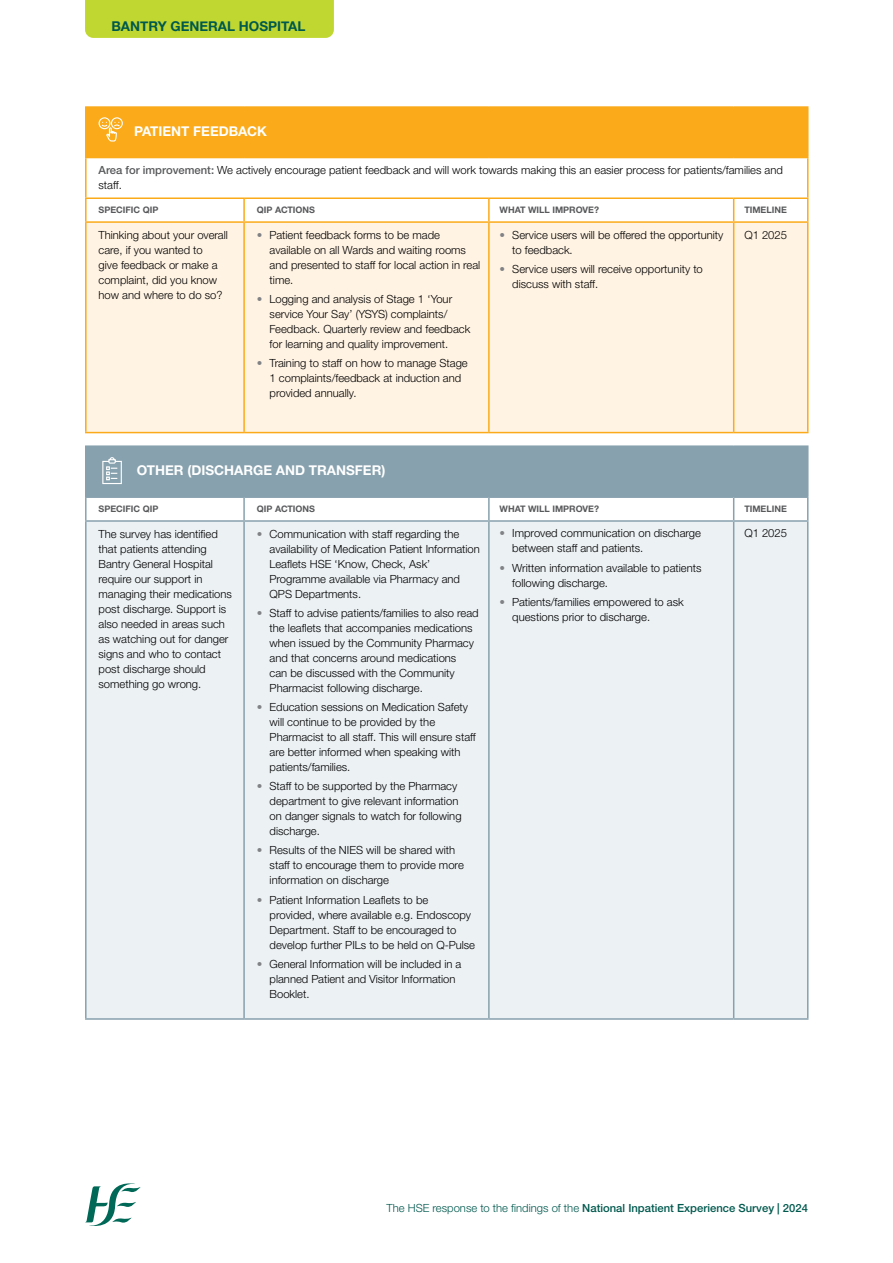
<style>
.page{position:relative;width:893px;height:1263px;background:#fff}
.page>*{position:absolute;margin:0;border:0;box-sizing:border-box;transform-origin:0 0}
.t1{font:700 13.5px "Helvetica Neue LTW1 G";color:#fff}
.t2{font:700 13.5px "Helvetica Neue";color:#00594e}
.t3{font:300 11.25px/15px "Helvetica Neue LTW1 G";color:#000}
.t4{font:500 11.25px "Helvetica Neue LTW1 G";color:#00594e}
.t5{font:700 9px "Helvetica Neue LTW1 G";color:#58595b}
.s1{font-weight:500;color:#58595b}
.s2{font-weight:700;color:#808285}
.s3{font-weight:300}
</style>
<div class="page">
<svg style="left:85px;top:1183px;width:56px;height:43px"></svg>
<div style="left:85px;top:0;width:249px;height:38px;background:#bfd730"></div>
<div style="left:86px;top:107px;width:722px;height:51px;background:#fbaa19"></div>
<svg style="left:86px;top:158px;width:722px;height:362px"></svg>
<div style="left:87px;top:223px;width:720px;height:209px;background:#fff3e3"></div>
<div style="left:86px;top:446px;width:722px;height:51px;background:#87a1ae"></div>
<div style="left:87px;top:522px;width:720px;height:496px;background:#ecf1f4"></div>
<hr style="left:85px;top:498px;width:2px;height:22px;background:#87a1ae">
<hr style="left:243px;top:498px;width:2px;height:22px;background:#87a1ae">
<hr style="left:488px;top:498px;width:2px;height:22px;background:#87a1ae">
<svg style="left:733px;top:498px;width:1px;height:22px"></svg>
<svg style="left:807px;top:498px;width:1px;height:22px"></svg>
<hr style="left:243px;top:522px;width:2px;height:496px;background:#87a1ae">
<hr style="left:488px;top:522px;width:2px;height:496px;background:#87a1ae">
<hr style="left:733px;top:522px;width:1px;height:496px;background:#87a1ae">
<hr style="left:807px;top:522px;width:1px;height:496px;background:#87a1ae">
<hr style="left:85px;top:520px;width:159px;height:2px;background:#87a1ae">
<hr style="left:85px;top:522px;width:2px;height:496px;background:#87a1ae">
<hr style="left:244px;top:520px;width:245px;height:2px;background:#87a1ae">
<hr style="left:489px;top:520px;width:245px;height:2px;background:#87a1ae">
<hr style="left:734px;top:520px;width:74px;height:2px;background:#87a1ae">
<hr style="left:85px;top:1018px;width:159px;height:2px;background:#87a1ae">
<hr style="left:244px;top:1018px;width:245px;height:2px;background:#87a1ae">
<hr style="left:489px;top:1018px;width:245px;height:2px;background:#87a1ae">
<hr style="left:734px;top:1018px;width:74px;height:2px;background:#87a1ae">
<hr style="left:85px;top:445px;width:159px;height:2px;background:#87a1ae">
<hr style="left:85px;top:447px;width:2px;height:49px;background:#87a1ae">
<hr style="left:244px;top:445px;width:245px;height:2px;background:#87a1ae">
<hr style="left:489px;top:445px;width:245px;height:2px;background:#87a1ae">
<hr style="left:734px;top:445px;width:74px;height:2px;background:#87a1ae">
<hr style="left:85px;top:496px;width:159px;height:2px;background:#87a1ae">
<hr style="left:244px;top:496px;width:245px;height:2px;background:#87a1ae">
<hr style="left:489px;top:496px;width:245px;height:2px;background:#87a1ae">
<hr style="left:734px;top:496px;width:74px;height:2px;background:#87a1ae">
<hr style="left:85px;top:106px;width:159px;height:2px;background:#fbaa19">
<hr style="left:85px;top:108px;width:2px;height:49px;background:#fbaa19">
<hr style="left:244px;top:106px;width:245px;height:2px;background:#fbaa19">
<hr style="left:489px;top:106px;width:245px;height:2px;background:#fbaa19">
<hr style="left:734px;top:106px;width:74px;height:2px;background:#fbaa19">
<hr style="left:85px;top:157px;width:159px;height:1px;background:#fbaa19">
<hr style="left:85px;top:158px;width:2px;height:39px;background:#fbaa19">
<hr style="left:807px;top:158px;width:1px;height:39px;background:#fbaa19">
<hr style="left:85px;top:197px;width:159px;height:2px;background:#fbaa19">
<hr style="left:85px;top:199px;width:2px;height:22px;background:#fbaa19">
<hr style="left:244px;top:197px;width:245px;height:2px;background:#fbaa19">
<hr style="left:243px;top:199px;width:2px;height:22px;background:#fbaa19">
<hr style="left:489px;top:197px;width:245px;height:2px;background:#fbaa19">
<hr style="left:488px;top:199px;width:2px;height:22px;background:#fbaa19">
<hr style="left:734px;top:197px;width:74px;height:2px;background:#fbaa19">
<svg style="left:733px;top:199px;width:1px;height:22px"></svg>
<svg style="left:807px;top:199px;width:1px;height:22px"></svg>
<hr style="left:85px;top:221px;width:159px;height:2px;background:#fbaa19">
<hr style="left:85px;top:223px;width:2px;height:209px;background:#fbaa19">
<hr style="left:244px;top:221px;width:245px;height:2px;background:#fbaa19">
<hr style="left:243px;top:223px;width:2px;height:209px;background:#fbaa19">
<hr style="left:489px;top:221px;width:245px;height:2px;background:#fbaa19">
<hr style="left:488px;top:223px;width:2px;height:209px;background:#fbaa19">
<hr style="left:734px;top:221px;width:74px;height:2px;background:#fbaa19">
<hr style="left:733px;top:223px;width:1px;height:209px;background:#fbaa19">
<hr style="left:807px;top:223px;width:1px;height:209px;background:#fbaa19">
<hr style="left:85px;top:432px;width:159px;height:1px;background:#fbaa19">
<hr style="left:244px;top:432px;width:245px;height:1px;background:#fbaa19">
<hr style="left:489px;top:432px;width:245px;height:1px;background:#fbaa19">
<hr style="left:734px;top:432px;width:74px;height:1px;background:#fbaa19">
<svg style="left:98px;top:117px;width:25px;height:25px"></svg>
<svg style="left:102px;top:457px;width:20px;height:27px"></svg>
<p class="t2" style="left:111px;top:15px;width:196px">BANTRY GENERAL HOSPITAL</p>
<p class="t1" style="left:134px;top:122px;width:134px">PATIENT FEEDBACK</p>
<p class="t3" style="left:99px;top:163px;width:686px"><span class="s1">Area for improvement:</span> We actively encourage patient feedback and will work towards making this an easier process for patients/families and staff.</p>
<p class="t5" style="left:99px;top:204px;width:61px">SPECIFIC QIP</p>
<p class="t5" style="left:257px;top:204px;width:60px">QIP ACTIONS</p>
<p class="t5" style="left:499px;top:204px;width:101px">WHAT WILL IMPROVE?</p>
<p class="t5" style="left:744px;top:204px;width:44px">TIMELINE</p>
<p class="t3" style="left:99px;top:227px;width:131px">Thinking about your overall care, if you wanted to<br>give feedback or make a complaint, did you know how and where to do so?</p>
<p class="t3" style="left:270px;top:227px;width:212px;text-indent:-13px"><span class="s2">•</span> Patient feedback forms to be made available on all Wards and waiting rooms and presented to staff for local action in real time.</p>
<p class="t3" style="left:744px;top:227px;width:44px">Q1 2025</p>
<p class="t3" style="left:512px;top:227px;width:213px;text-indent:-13px"><span class="s2">•</span> Service users will be offered the opportunity to feedback.</p>
<p class="t3" style="left:512px;top:261px;width:192px;text-indent:-13px"><span class="s2">•</span> Service users will receive opportunity to discuss with staff.</p>
<p class="t3" style="left:270px;top:291px;width:202px;text-indent:-13px"><span class="s2">•</span> Logging and analysis of Stage 1 ‘Your service Your Say’ (YSYS) complaints/ Feedback. Quarterly review and feedback for learning and quality improvement.</p>
<p class="t3" style="left:270px;top:356px;width:200px;text-indent:-13px"><span class="s2">•</span> Training to staff on how to manage Stage<br>1 complaints/feedback at induction and provided annually.</p>
<p class="t1" style="left:137px;top:462px;width:250px">OTHER (DISCHARGE AND TRANSFER)</p>
<p class="t5" style="left:99px;top:503px;width:61px">SPECIFIC QIP</p>
<p class="t5" style="left:257px;top:503px;width:60px">QIP ACTIONS</p>
<p class="t5" style="left:499px;top:503px;width:101px">WHAT WILL IMPROVE?</p>
<p class="t5" style="left:744px;top:503px;width:44px">TIMELINE</p>
<p class="t3" style="left:99px;top:526px;width:135px">The survey has identified that patients attending<br>Bantry General Hospital require our support in managing their medications post discharge. Support is also needed in areas such as watching out for danger signs and who to contact post discharge should something go wrong.</p>
<p class="t3" style="left:270px;top:526px;width:212px;text-indent:-13px"><span class="s2">•</span> Communication with staff regarding the availability of Medication Patient Information Leaflets HSE ‘Know, Check, Ask’ Programme available via Pharmacy and QPS Departments.</p>
<p class="t3" style="left:744px;top:526px;width:44px">Q1 2025</p>
<p class="t3" style="left:512px;top:526px;width:190px;text-indent:-13px"><span class="s2">•</span> Improved communication on discharge between staff and patients.</p>
<p class="t3" style="left:512px;top:560px;width:191px;text-indent:-13px"><span class="s2">•</span> Written information available to patients following discharge.</p>
<p class="t3" style="left:512px;top:594px;width:173px;text-indent:-13px"><span class="s2">•</span> Patients/families empowered to ask questions prior to discharge.</p>
<p class="t3" style="left:270px;top:605px;width:211px;text-indent:-13px"><span class="s2">•</span> Staff to advise patients/families to also read the leaflets that accompanies medications when issued by the Community Pharmacy and that concerns around medications<br>can be discussed with the Community Pharmacist following discharge.</p>
<p class="t3" style="left:270px;top:699px;width:208px;text-indent:-13px"><span class="s2">•</span> Education sessions on Medication Safety will continue to be provided by the Pharmacist to all staff. This will ensure staff are better informed when speaking with patients/families.</p>
<p class="t3" style="left:270px;top:779px;width:193px;text-indent:-13px"><span class="s2">•</span> Staff to be supported by the Pharmacy department to give relevant information on danger signals to watch for following discharge.</p>
<p class="t3" style="left:270px;top:843px;width:196px;text-indent:-13px"><span class="s2">•</span> Results of the NIES will be shared with staff to encourage them to provide more information on discharge</p>
<p class="t3" style="left:270px;top:892px;width:207px;text-indent:-13px"><span class="s2">•</span> Patient Information Leaflets to be provided, where available e.g. Endoscopy Department. Staff to be encouraged to develop further PILs to be held on Q-Pulse</p>
<p class="t3" style="left:270px;top:956px;width:193px;text-indent:-13px"><span class="s2">•</span> General Information will be included in a planned Patient and Visitor Information<br>Booklet.</p>
<p class="t4" style="left:386px;top:1201px;width:423px"><span class="s3">The HSE response to the findings of the</span> National Inpatient Experience Survey | 2024</p>
</div>
